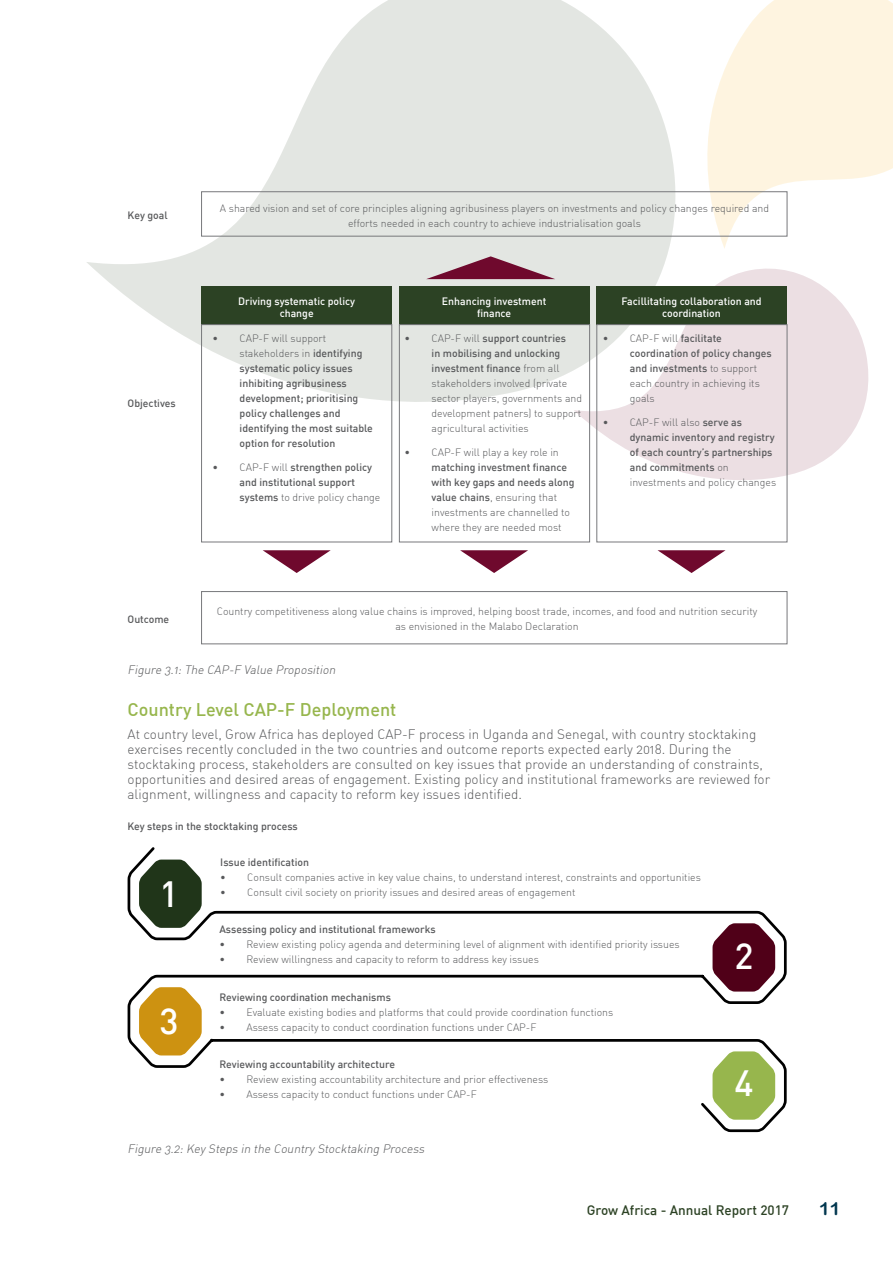
<style>
.page{position:relative;width:893px;height:1263px;background:#fff}
.page>*{position:absolute;margin:0;border:0;box-sizing:border-box;transform-origin:0 0}
.t1{font:500 35.85px "DIN";color:#fff}
.t2{font:500 18px "DIN";color:#97b64d}
.t3{font:700 18px "Arial Rounded";color:#00364e}
.t4{font:13.5px/15px "DIN Light Alternate";color:#58595b}
.t5{font:500 13.5px "DIN";color:#2c4224}
.t6{font:italic 12px "DIN Light Alternate";color:#58595b}
.t7{font:10.5px/15px "DIN Light Alternate";color:#58595b}
.t8{font:500 10.5px/15px "DIN";color:#58595b}
.t9{font:500 10.5px/12px "DIN";color:#fff;text-align:center}
.s1{font-family:"DIN";font-weight:500}
.s2{font-family:"DIN Light Alternate";font-weight:400}
</style>
<div class="page">
<svg style="left:87px;top:0;width:589px;height:416px;fill:#e3e6e2"></svg>
<svg style="left:574px;top:260px;width:295px;height:227px;fill:#ecdfe3"></svg>
<svg style="left:707px;top:0;width:186px;height:248px;fill:#fef4e0"></svg>
<svg style="left:127px;top:847px;width:660px;height:286px"></svg>
<svg style="left:139px;top:859px;width:63px;height:69px"></svg>
<svg style="left:139px;top:987px;width:63px;height:68px;background:#d3a239"></svg>
<svg style="left:712px;top:923px;width:63px;height:68px"></svg>
<div style="left:202px;top:286px;width:190px;height:39px;background:#2c4224"></div>
<div style="left:399px;top:286px;width:190px;height:39px;background:#2c4224"></div>
<div style="left:596px;top:286px;width:191px;height:39px;background:#2c4224"></div>
<svg style="left:263px;top:550px;width:68px;height:23px"></svg>
<svg style="left:460px;top:550px;width:68px;height:23px"></svg>
<svg style="left:426px;top:256px;width:129px;height:23px;background:#aa7989"></svg>
<svg style="left:657px;top:550px;width:69px;height:23px"></svg>
<div style="left:201px;top:324px;width:191px;height:218px;border:1px solid #77787b"></div>
<div style="left:399px;top:324px;width:191px;height:218px;border:1px solid #77787b"></div>
<div style="left:596px;top:324px;width:191px;height:218px;border:1px solid #77787b"></div>
<div style="left:201px;top:191px;width:586px;height:46px;border:1px solid #77787b"></div>
<div style="left:201px;top:591px;width:586px;height:53px;border:1px solid #77787b"></div>
<svg style="left:712px;top:1051px;width:63px;height:69px"></svg>
<p class="t8" style="left:128px;top:208px;width:42px">Key goal</p>
<p class="t8" style="left:128px;top:395px;width:50px">Objectives</p>
<p class="t8" style="left:128px;top:611px;width:43px">Outcome</p>
<p class="t7" style="left:220px;top:200px;width:551px;text-align:center">A shared vision and set of core principles aligning agribusiness players on investments and policy changes required and efforts needed in each country to achieve industrialisation goals</p>
<p class="t9" style="left:238px;top:295px;width:119px">Driving systematic policy change</p>
<p class="t9" style="left:442px;top:295px;width:106px">Enhancing investment finance</p>
<p class="t9" style="left:621px;top:295px;width:142px">Facillitating collaboration and coordination</p>
<p class="t7" style="left:603px;top:331px;width:121px">• CAP-F will <span class="s1">facilitate</span></p>
<p class="t8" style="left:630px;top:346px;width:143px">coordination of policy changes and investments <span class="s2">to support</span></p>
<p class="t7" style="left:630px;top:376px;width:131px">each country in achieving its goals</p>
<p class="t7" style="left:603px;top:414px;width:141px">• CAP-F will also <span class="s1">serve as</span></p>
<p class="t8" style="left:630px;top:429px;width:146px">dynamic inventory and registry of each country’s partnerships and commitments <span class="s2">on</span></p>
<p class="t7" style="left:630px;top:474px;width:148px">investments and policy changes</p>
<p class="t7" style="left:240px;top:331px;width:124px;text-indent:-27px">• CAP-F will support stakeholders in <span class="s1">identifying</span></p>
<p class="t8" style="left:240px;top:360px;width:135px">systematic policy issues inhibiting agribusiness development; prioritising policy challenges and identifying the most suitable option for resolution</p>
<p class="t8" style="left:240px;top:459px;width:134px;text-indent:-27px"><span class="s2">• CAP-F will</span> strengthen policy and institutional support</p>
<p class="t7" style="left:240px;top:489px;width:142px"><span class="s1">systems</span> to drive policy change</p>
<p class="t8" style="left:432px;top:331px;width:136px;text-indent:-27px"><span class="s2">• CAP-F will</span> support countries in mobilising and unlocking investment finance <span class="s2">from all</span></p>
<p class="t7" style="left:432px;top:376px;width:152px">stakeholders involved (private sector players, governments and development patners) to support agricultural activities</p>
<p class="t7" style="left:405px;top:445px;width:156px">• CAP-F will play a key role in</p>
<p class="t8" style="left:432px;top:459px;width:144px">matching investment finance with key gaps and needs along</p>
<p class="t7" style="left:432px;top:490px;width:140px"><span class="s1">value chains</span>, ensuring that investments are channelled to where they are needed most</p>
<p class="t7" style="left:217px;top:604px;width:542px;text-align:center">Country competitiveness along value chains is improved, helping boost trade, incomes, and food and nutrition security as envisioned in the Malabo Declaration</p>
<p class="t6" style="left:128px;top:662px;width:212px">Figure 3.1:The CAP-F Value Proposition</p>
<h2 class="t2" style="left:128px;top:698px;width:270px">Country Level CAP-F Deployment</h2>
<p class="t4" style="left:128px;top:727px;width:644px">At country level, Grow Africa has deployed CAP-F process in Uganda and Senegal, with country stocktaking exercises recently concluded in the two countries and outcome reports expected early 2018. During the stocktaking process, stakeholders are consulted on key issues that provide an understanding of constraints, opportunities and desired areas of engagement. Existing policy and institutional frameworks are reviewed for alignment, willingness and capacity to reform key issues identified.</p>
<p class="t8" style="left:127px;top:818px;width:172px">Key steps in the stocktaking process</p>
<h1 class="t1" style="left:160px;top:871px;width:21px">1</h1>
<h1 class="t1" style="left:160px;top:998px;width:21px">3</h1>
<p class="t8" style="left:220px;top:854px;width:90px">Issue identification</p>
<p class="t7" style="left:220px;top:869px;width:482px">• Consult companies active in key value chains, to understand interest, constraints and opportunities</p>
<p class="t7" style="left:220px;top:884px;width:357px">• Consult civil society on priority issues and desired areas of engagement</p>
<p class="t8" style="left:219px;top:922px;width:218px">Assessing policy and institutional frameworks</p>
<p class="t7" style="left:219px;top:937px;width:462px">• Review existing policy agenda and determining level of alignment with identified priority issues</p>
<p class="t7" style="left:219px;top:952px;width:321px">• Review willingness and capacity to reform to address key issues</p>
<p class="t8" style="left:219px;top:989px;width:173px">Reviewing coordination mechanisms</p>
<p class="t7" style="left:219px;top:1004px;width:395px">• Evaluate existing bodies and platforms that could provide coordination functions</p>
<p class="t7" style="left:219px;top:1019px;width:319px">• Assess capacity to conduct coordination functions under CAP-F</p>
<p class="t8" style="left:219px;top:1057px;width:177px">Reviewing accountability architecture</p>
<p class="t7" style="left:219px;top:1072px;width:330px">• Review existing accountability architecture and prior effectiveness</p>
<p class="t7" style="left:219px;top:1087px;width:259px">• Assess capacity to conduct functions under CAP-F</p>
<p class="t6" style="left:128px;top:1141px;width:301px">Figure 3.2:Key Steps in the Country Stocktaking Process</p>
<h1 class="t1" style="left:734px;top:933px;width:21px">2</h1>
<h1 class="t1" style="left:734px;top:1060px;width:21px">4</h1>
<p class="t5" style="left:587px;top:1201px;width:204px">Grow Africa - Annual Report 2017</p>
<h2 class="t3" style="left:819px;top:1198px;width:23px">11</h2>
</div>
